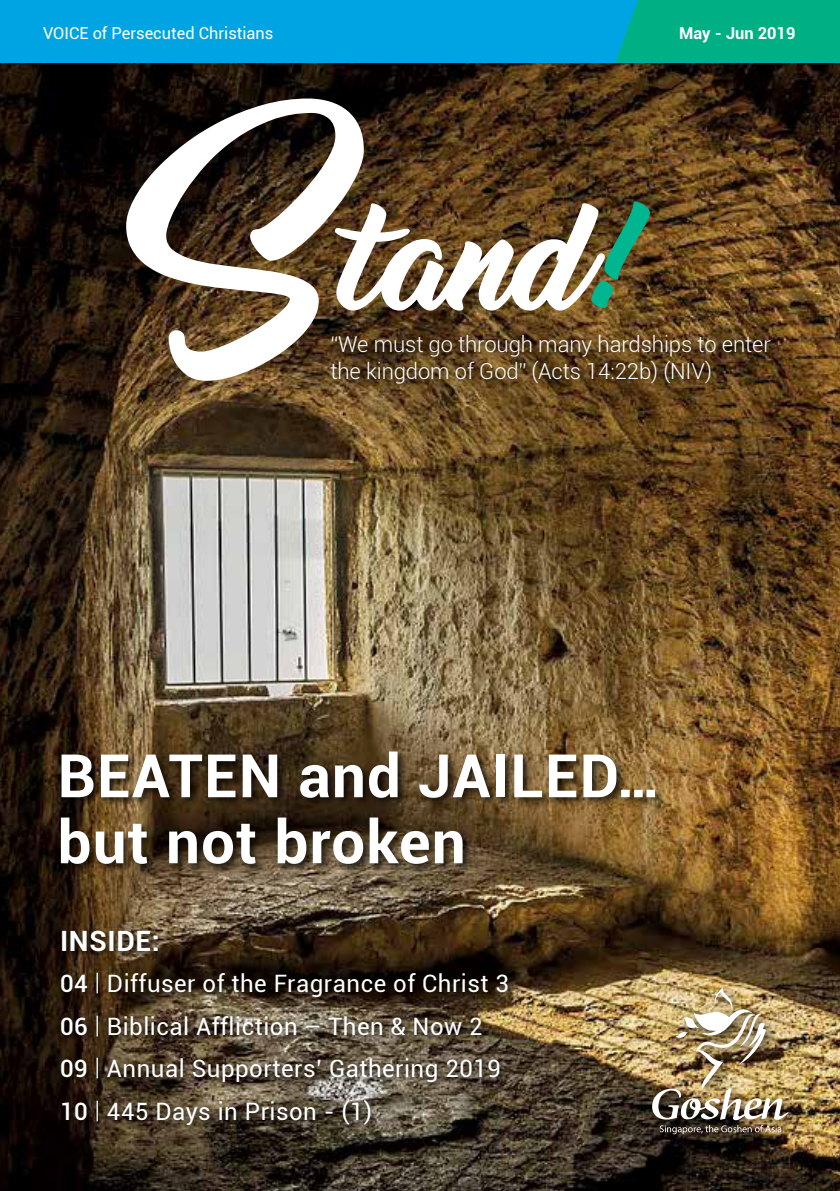
<style>
.page{position:relative;width:840px;height:1191px;background:#fff}
.page>*{position:absolute;margin:0;border:0;box-sizing:border-box;transform-origin:0 0}
.t1{font:119px "Thinking Of Betty";color:#fff}
.t2{font:700 60px/66px "Roboto";letter-spacing:.02em;color:#fff}
.t3{font:700 28px "Roboto";letter-spacing:.025em;color:#fff}
.t4{font:24px "Roboto";letter-spacing:.02em;color:#fff}
.t5{font:300 22px/26.4px "Roboto";letter-spacing:-.005em;color:#fff}
.t6{font:16.4px "Roboto";color:#fff}
.t7{font:700 16.4px "Roboto";color:#fff}
.s1{font-size:200px}
.s2{color:#00b690}
.s3{font-weight:500}
.s4{font-weight:300}
</style>
<div class="page">
<img style="left:0;top:63px;width:839px;height:1128px">
<div style="left:0;top:0;width:839px;height:63px;background:#00a4e3"></div>
<div style="left:615px;top:0;width:224px;height:63px;background:#00b085"></div>
<div style="left:58px;top:1055px;width:450px;height:35px;background:#000;opacity:.75"></div>
<div style="left:58px;top:748px;width:607px;height:126px;background:#000;opacity:.75"></div>
<div style="left:58px;top:970px;width:458px;height:35px;background:#000;opacity:.75"></div>
<div style="left:326px;top:329px;width:458px;height:68px;background:#000;opacity:.9"></div>
<div style="left:59px;top:928px;width:108px;height:32px;background:#000;opacity:.75"></div>
<div style="left:645px;top:982px;width:156px;height:166px;background:#000;opacity:.75"></div>
<img style="left:651px;top:987px;width:137px;height:147px">
<div style="left:58px;top:1012px;width:432px;height:32px;background:#000;opacity:.75"></div>
<div style="left:59px;top:1097px;width:320px;height:36px;background:#000;opacity:.75"></div>
<p class="t6" style="left:43px;top:22px;width:232px">VOICE of Persecuted Christians</p>
<p class="t7" style="left:679px;top:21px;width:117px">May - Jun 2019</p>
<h1 class="t1" style="left:172px;top:200px;width:488px"><span class="s1">S</span>tand<span class="s2">!</span></h1>
<p class="t5" style="left:330px;top:330px;width:441px">“We must go through many hardships to enter the kingdom of God” (Acts 14:22b) (NIV)</p>
<h2 class="t2" style="left:58px;top:740px;width:605px">BEATEN and JAILED… but not broken</h2>
<p class="t3" style="left:60px;top:921px;width:101px">INSIDE:</p>
<p class="t4" style="left:60px;top:966px;width:450px"><span class="s3">04</span> <span class="s4">|</span> Diffuser of the Fragrance of Christ 3</p>
<p class="t4" style="left:60px;top:1009px;width:424px"><span class="s3">06</span> <span class="s4">|</span> Biblical Affliction – Then &amp; Now 2</p>
<p class="t4" style="left:60px;top:1051px;width:442px"><span class="s3">09</span> <span class="s4">|</span> Annual Supporters’ Gathering 2019</p>
<p class="t4" style="left:60px;top:1094px;width:313px"><span class="s3">10</span> <span class="s4">|</span> 445 Days in Prison - (1)</p>
</div>
